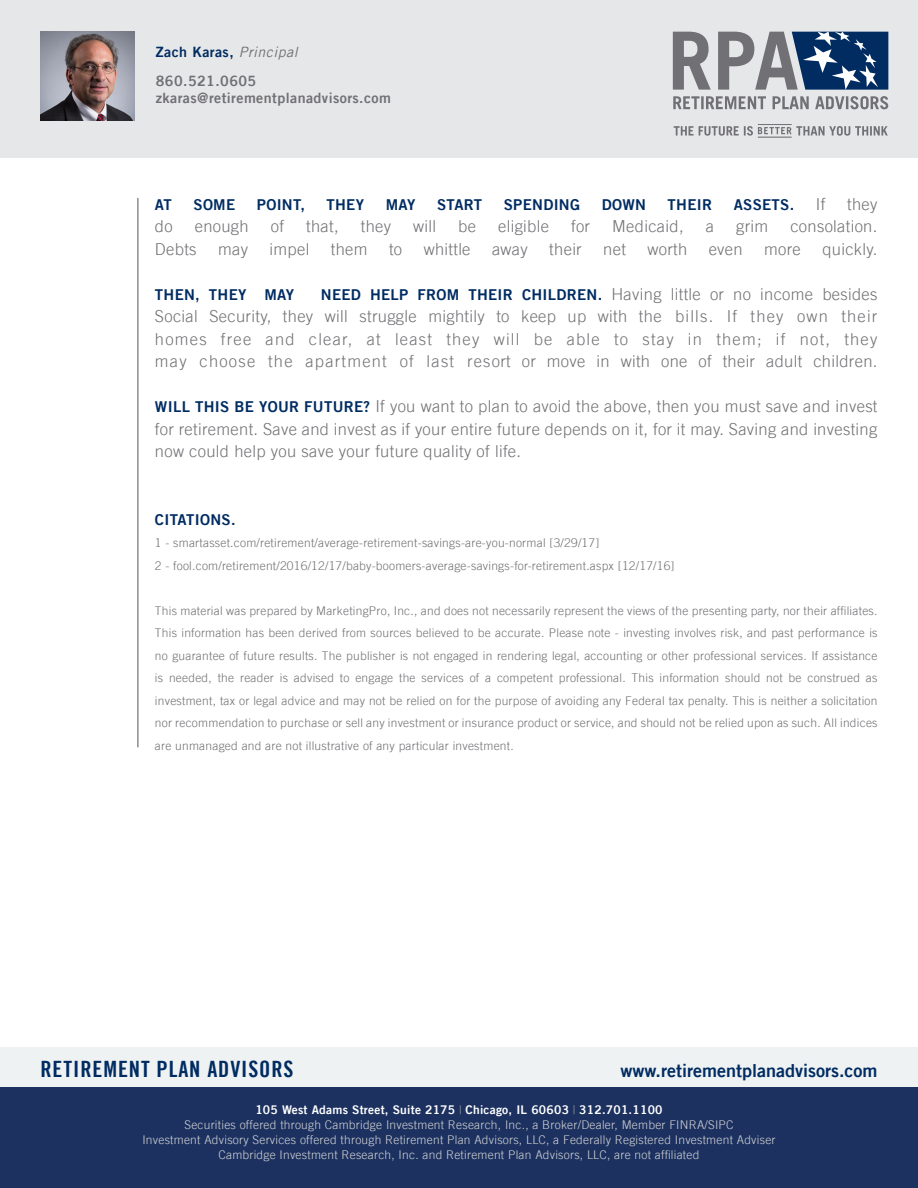
<style>
.page{position:relative;width:918px;height:1188px;background:#fff}
.page>*{position:absolute;margin:0;border:0;box-sizing:border-box;transform-origin:0 0}
.t1{font:22.5px "Trade Gothic LT Bold Cond Twenty";letter-spacing:.04em;color:#002c62}
.t2{font:18px "Trade Gothic LT Bold Two";color:#002c62}
.t3{font:300 16.5px/22.5px "Trade Gothic LT";letter-spacing:.02em;color:#717074;text-align:justify}
.t4{font:15px "Trade Gothic LT Bold Two";letter-spacing:.02em;color:#002c62}
.t5{font:14.25px "Trade Gothic LT Bold Two";letter-spacing:.03em;color:#717074}
.t6{font:14.25px "Trade Gothic LT Bold Two";letter-spacing:.03em;color:#002c62}
.t7{font:300 12px/22.5px "Trade Gothic LT";letter-spacing:.02em;color:#717074;text-align:justify}
.t8{font:300 12px "Trade Gothic LT";letter-spacing:.02em;color:#d1d2d4}
.t9{font:12px "Trade Gothic LT Bold Two";letter-spacing:.02em;color:#fff}
.s1{font-family:"Trade Gothic LT";font-style:italic;color:#717074}
.s2{font-family:"Trade Gothic LT Bold Two";font-weight:400;font-size:15px;color:#002c62}
.s3{font-family:"Trade Gothic LT";font-weight:300;color:#9c9ea0}
</style>
<div class="page">
<div style="left:0;top:0;width:918px;height:158px;background:#e6e7e9"></div>
<svg style="left:673px;top:96px;width:215px;height:13px"></svg>
<svg style="left:673px;top:32px;width:215px;height:58px"></svg>
<svg style="left:674px;top:126px;width:214px;height:10px"></svg>
<hr style="left:758px;top:137px;width:34px;height:1px;background:#717074">
<hr style="left:758px;top:124px;width:34px;height:1px;background:#717074">
<hr style="left:138px;top:198px;width:1px;height:549px;background:#545555">
<div style="left:0;top:1047px;width:918px;height:141px;background:#eff2f3"></div>
<div style="left:0;top:1088px;width:918px;height:100px;background:#1c3160"></div>
<img style="left:40px;top:32px;width:95px;height:89px">
<p class="t6" style="left:156px;top:43px;width:143px">Zach Karas, <span class="s1">Principal</span></p>
<p class="t5" style="left:156px;top:72px;width:102px">860.521.0605</p>
<p class="t5" style="left:156px;top:89px;width:237px">zkaras@retirementplanadvisors.com</p>
<p class="t4" style="left:155px;top:195px;width:18px">AT</p>
<p class="t4" style="left:194px;top:195px;width:43px">SOME</p>
<p class="t4" style="left:257px;top:195px;width:50px">POINT,</p>
<p class="t4" style="left:327px;top:195px;width:39px">THEY</p>
<p class="t4" style="left:386px;top:195px;width:31px">MAY</p>
<p class="t4" style="left:437px;top:195px;width:47px">START</p>
<p class="t4" style="left:504px;top:195px;width:78px">SPENDING</p>
<p class="t4" style="left:602px;top:195px;width:46px">DOWN</p>
<p class="t4" style="left:668px;top:195px;width:46px">THEIR</p>
<p class="t4" style="left:734px;top:195px;width:62px">ASSETS.</p>
<p class="t3" style="left:816px;top:193px;width:11px">If</p>
<p class="t3" style="left:847px;top:193px;width:32px">they</p>
<p class="t3" style="left:155px;top:215px;width:19px">do</p>
<p class="t3" style="left:195px;top:215px;width:55px">enough</p>
<p class="t3" style="left:271px;top:215px;width:15px">of</p>
<p class="t3" style="left:306px;top:215px;width:34px">that,</p>
<p class="t3" style="left:361px;top:215px;width:32px">they</p>
<p class="t3" style="left:413px;top:215px;width:24px">will</p>
<p class="t3" style="left:458px;top:215px;width:19px">be</p>
<p class="t3" style="left:498px;top:215px;width:52px">eligible</p>
<p class="t3" style="left:571px;top:215px;width:20px">for</p>
<p class="t3" style="left:612px;top:215px;width:73px">Medicaid,</p>
<p class="t3" style="left:706px;top:215px;width:10px">a</p>
<p class="t3" style="left:736px;top:215px;width:34px">grim</p>
<p class="t3" style="left:790px;top:215px;width:89px">consolation.</p>
<p class="t3" style="left:155px;top:238px;width:43px">Debts</p>
<p class="t3" style="left:218px;top:238px;width:31px">may</p>
<p class="t3" style="left:270px;top:238px;width:41px">impel</p>
<p class="t3" style="left:331px;top:238px;width:38px">them</p>
<p class="t3" style="left:389px;top:238px;width:15px">to</p>
<p class="t3" style="left:424px;top:238px;width:48px">whittle</p>
<p class="t3" style="left:492px;top:238px;width:37px">away</p>
<p class="t3" style="left:549px;top:238px;width:34px">their</p>
<p class="t3" style="left:603px;top:238px;width:24px">net</p>
<p class="t3" style="left:647px;top:238px;width:41px">worth</p>
<p class="t3" style="left:709px;top:238px;width:35px">even</p>
<p class="t3" style="left:764px;top:238px;width:38px">more</p>
<p class="t3" style="left:822px;top:238px;width:57px">quickly.</p>
<p class="t4" style="left:155px;top:285px;width:141px">THEN, THEY MAY</p>
<p class="t3" style="left:155px;top:283px;width:724px;text-indent:166px"><span class="s2">NEED HELP FROM THEIR CHILDREN.</span> Having little or no income besides Social Security, they will struggle mightily to keep up with the bills. If they own their homes free and clear, at least they will be able to stay in them; if not, they may choose the apartment of last resort or move in with one of their adult children.</p>
<p class="t3" style="left:155px;top:395px;width:724px"><span class="s2">WILL THIS BE YOUR FUTURE?</span> If you want to plan to avoid the above, then you must save and invest for retirement. Save and invest as if your entire future depends on it, for it may. Saving and investing now could help you save your future quality of life.</p>
<p class="t4" style="left:155px;top:510px;width:82px">CITATIONS.</p>
<p class="t7" style="left:155px;top:532px;width:446px">1 - smartasset.com/retirement/average-retirement-savings-are-you-normal [3/29/17]</p>
<p class="t7" style="left:155px;top:554px;width:521px">2 - fool.com/retirement/2016/12/17/baby-boomers-average-savings-for-retirement.aspx [12/17/16]</p>
<p class="t7" style="left:155px;top:599px;width:724px">This material was prepared by MarketingPro, Inc., and does not necessarily represent the views of the presenting party, nor their affiliates.<br>This information has been derived from sources believed to be accurate. Please note - investing involves risk, and past performance is no guarantee of future results. The publisher is not engaged in rendering legal, accounting or other professional services. If assistance is needed, the reader is advised to engage the services of a competent professional. This information should not be construed as investment, tax or legal advice and may not be relied on for the purpose of avoiding any Federal tax penalty. This is neither a solicitation nor recommendation to purchase or sell any investment or insurance product or service, and should not be relied upon as such. All indices are unmanaged and are not illustrative of any particular investment.</p>
<p class="t1" style="left:40px;top:1055px;width:255px">RETIREMENT PLAN ADVISORS</p>
<p class="t2" style="left:621px;top:1060px;width:258px">www.retirementplanadvisors.com</p>
<p class="t9" style="left:255px;top:1102px;width:409px">105 West Adams Street, Suite 2175 <span class="s3">|</span> Chicago, IL 60603 <span class="s3">|</span> 312.701.1100</p>
<p class="t8" style="left:184px;top:1117px;width:551px">Securities offered through Cambridge Investment Research, Inc., a Broker/Dealer, Member FINRA/SIPC</p>
<p class="t8" style="left:142px;top:1132px;width:635px">Investment Advisory Services offered through Retirement Plan Advisors, LLC, a Federally Registered Investment Adviser</p>
<p class="t8" style="left:219px;top:1147px;width:482px">Cambridge Investment Research, Inc. and Retirement Plan Advisors, LLC, are not affiliated</p>
</div>
